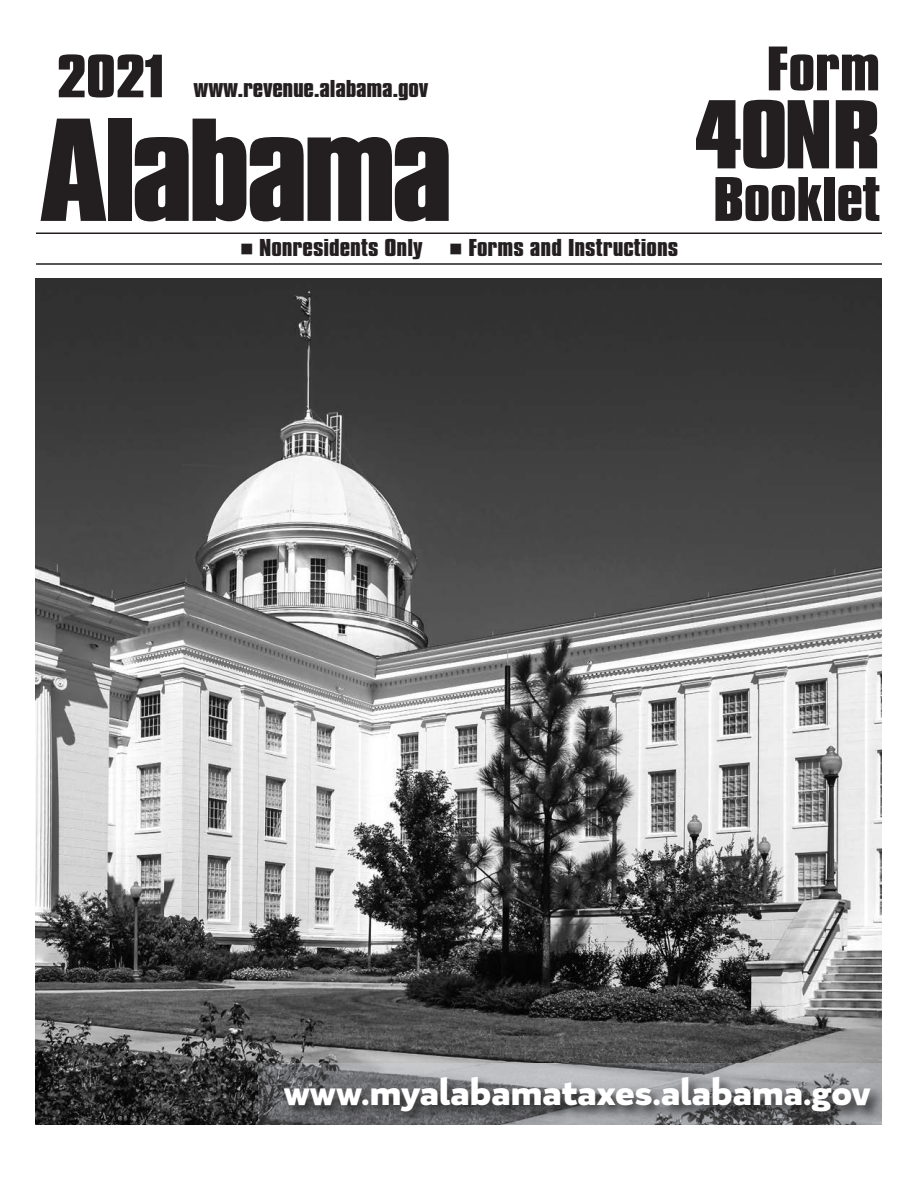
<style>
.page{position:relative;width:918px;height:1188px;background:#fff}
.page>*{position:absolute;margin:0;border:0;box-sizing:border-box;transform-origin:0 0}
.t1{font:700 126px "Compacta BT";letter-spacing:-.045em;color:#231f20;scale:1.25 1}
.t2{font:700 84px "Compacta BT";color:#231f20;scale:1.25 1}
.t3{font:700 54px "Compacta BT";letter-spacing:-.01em;color:#231f20;scale:1.25 1}
.t4{font:700 52.5px "Compacta BT";color:#231f20;scale:1.25 1}
.t5{font:700 36px "Blanc";color:#fff}
.t6{font:700 21px "Compacta BT";color:#231f20;scale:1.25 1}
.s1{font-family:"Newspaper Pi BT";font-weight:400}
</style>
<div class="page">
<hr style="left:36px;top:232px;width:846px;height:2px;background:#231f20">
<hr style="left:36px;top:263px;width:846px;height:2px;background:#231f20">
<img style="left:36px;top:278px;width:846px;height:847px">
<img style="left:259px;top:1064px;width:623px;height:61px">
<h3 class="t4" style="left:57px;top:54px;width:89px">2021</h3>
<p class="t6" style="left:194px;top:80px;width:189px">www.revenue.alabama.gov</p>
<h1 class="t1" style="left:38px;top:118px;width:334px">Alabama</h1>
<p class="t6" style="left:240px;top:239px;width:148px"><span class="s1">-</span> Nonresidents Only</p>
<p class="t6" style="left:449px;top:239px;width:185px"><span class="s1">-</span> Forms and Instructions</p>
<h3 class="t3" style="left:766px;top:46px;width:93px">Form</h3>
<h2 class="t2" style="left:694px;top:100px;width:150px">40NR</h2>
<h3 class="t3" style="left:713px;top:177px;width:136px">Booklet</h3>
<h3 class="t5" style="left:284px;top:1072px;width:589px">www.myalabamataxes.alabama.gov</h3>
</div>
